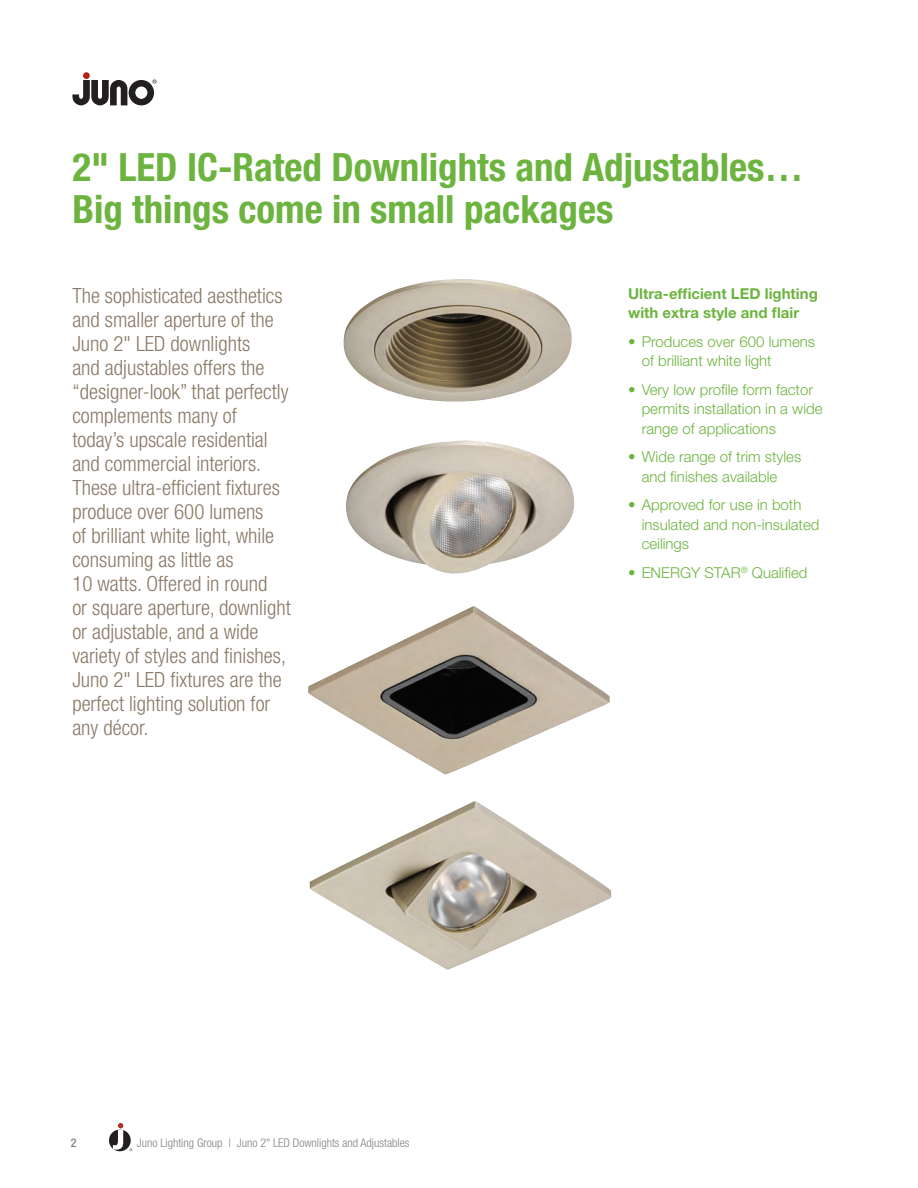
<style>
.page{position:relative;width:918px;height:1188px;background:#fff}
.page>*{position:absolute;margin:0;border:0;box-sizing:border-box;transform-origin:0 0}
.t1{font:700 condensed 39px "Helvetica Neue LT Std";color:#6cb43f}
.Body_9_11{font:300 condensed 21px/24px "Helvetica Neue LT Std";color:#8a7966}
.bullet{font:300 15px/19.5px "Helvetica Neue LT Std";color:#6cb43f}
.Body_9_11-2{font:700 15px/19.5px "Helvetica Neue LT Std";color:#6cb43f}
.t2{font:300 condensed 12px "Helvetica Neue LT Std";color:#808285}
.t3{font:500 condensed 12px "Helvetica Neue LT Std";color:#808285}
</style>
<div class="page">
<div style="left:83px;top:72px;width:7px;height:7px;background:#b41d15;border-radius:50%"></div>
<svg style="left:72px;top:79px;width:85px;height:27px"></svg>
<svg style="left:109px;top:1130px;width:22px;height:21px"></svg>
<svg style="left:113px;top:1123px;width:10px;height:27px"></svg>
<img style="left:346px;top:441px;width:228px;height:133px">
<img style="left:344px;top:279px;width:228px;height:123px">
<img style="left:308px;top:606px;width:302px;height:169px">
<img style="left:310px;top:801px;width:301px;height:169px">
<p class="t1" style="left:72px;top:143px;width:733px">2" LED IC-Rated Downlights and Adjustables…</p>
<p class="t1" style="left:72px;top:185px;width:543px">Big things come in small packages</p>
<p class="Body_9_11" style="left:72px;top:283px;width:220px">The sophisticated aesthetics and smaller aperture of the<br>Juno 2" LED downlights<br>and adjustables offers the “designer-look” that perfectly complements many of today’s upscale residential and commercial interiors.<br>These ultra-efficient fixtures produce over 600 lumens<br>of brilliant white light, while consuming as little as<br>10 watts. Offered in round<br>or square aperture, downlight or adjustable, and a wide variety of styles and finishes,<br>Juno 2" LED fixtures are the perfect lighting solution for any décor.</p>
<p class="Body_9_11-2" style="left:628px;top:283px;width:191px">Ultra-efficient LED lighting with extra style and flair</p>
<p class="bullet" style="left:642px;top:331px;width:175px;text-indent:-13px">• Produces over 600 lumens of brilliant white light</p>
<p class="bullet" style="left:642px;top:379px;width:182px;text-indent:-14px">• Very low profile form factor permits installation in a wide range of applications</p>
<p class="bullet" style="left:642px;top:447px;width:161px;text-indent:-13px">• Wide range of trim styles and finishes available</p>
<p class="bullet" style="left:642px;top:495px;width:179px;text-indent:-14px">• Approved for use in both insulated and non-insulated ceilings</p>
<p class="bullet" style="left:628px;top:562px;width:181px">• ENERGY STAR<sup>®</sup> Qualified</p>
<p class="t3" style="left:71px;top:1135px;width:7px">2</p>
<p class="t2" style="left:137px;top:1136px;width:274px">Juno Lighting Group | Juno 2" LED Downlights and Adjustables</p>
</div>
